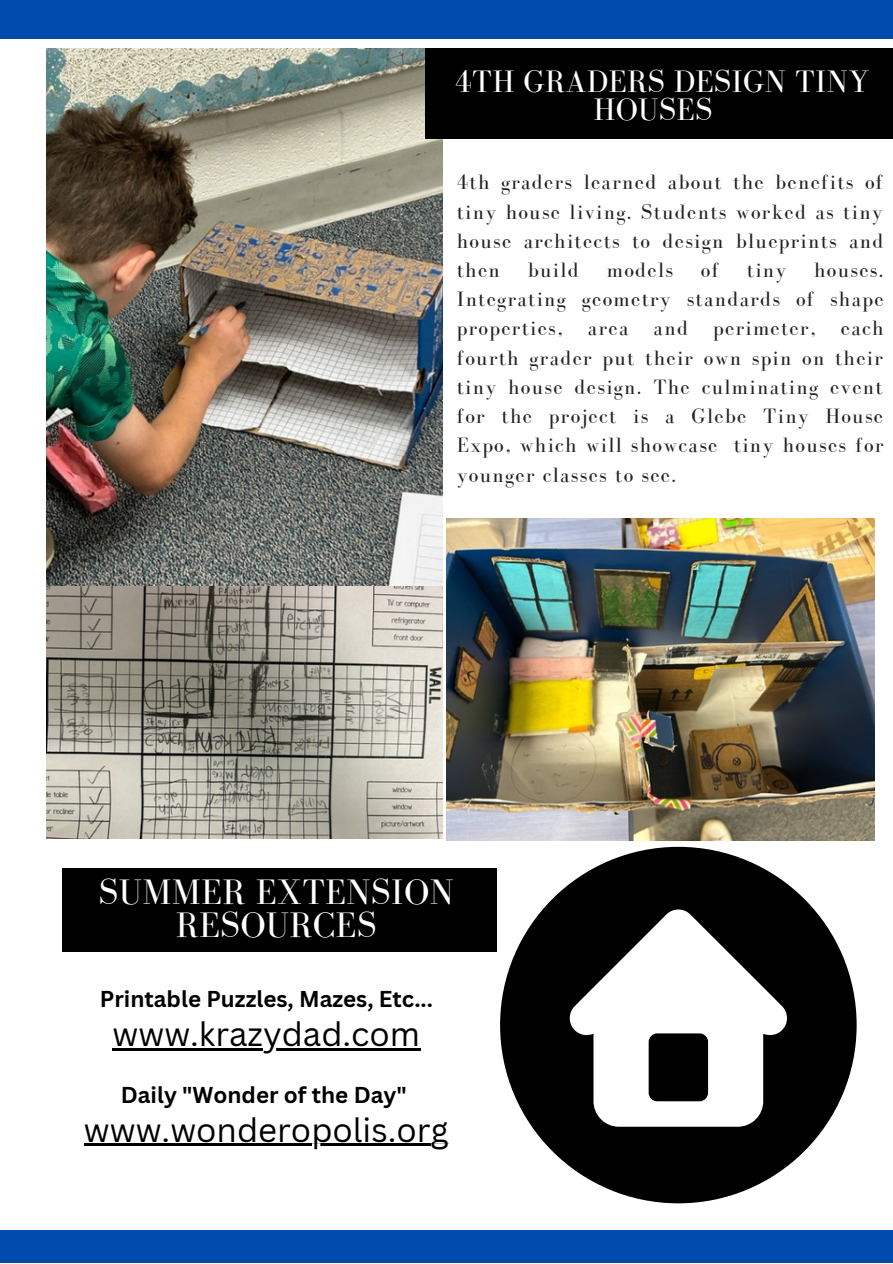
<style>
.page{position:relative;width:893px;height:1264px;background:#fff}
.page>*{position:absolute;margin:0;border:0;box-sizing:border-box;transform-origin:0 0}
.t1{font:36.45px/32.5px "Bodoni FLF";letter-spacing:.01em;color:#fff;text-align:center}
.t2{font:33px "Canva Sans";color:#000}
.t3{font:31.95px/28px "Bodoni FLF";letter-spacing:.01em;color:#fff;text-align:center}
.t4{font:700 22.35px "Canva Sans";color:#000}
.t5{font:21.3px/29.2px "Bodoni FLF";letter-spacing:.06em;color:#222;text-align:justify}
</style>
<div class="page">
<div style="left:0;top:1230px;width:892px;height:32px;background:#004aad"></div>
<div style="left:0;top:0;width:892px;height:38px;background:#004aad"></div>
<img style="left:47px;top:49px;width:395px;height:789px">
<div style="left:425px;top:49px;width:467px;height:90px;background:#000"></div>
<div style="left:62px;top:868px;width:434px;height:83px;background:#000"></div>
<svg style="left:500px;top:846px;width:356px;height:357px;fill:#000"></svg>
<div style="left:648px;top:1033px;width:60px;height:68px;background:#000;border-radius:8px"></div>
<img style="left:446px;top:518px;width:428px;height:322px">
<hr style="left:112px;top:1048px;width:26px;height:2px;background:#000">
<hr style="left:138px;top:1048px;width:26px;height:2px;background:#000">
<hr style="left:164px;top:1048px;width:26px;height:2px;background:#000">
<svg style="left:190px;top:1048px;width:92px;height:2px"></svg>
<hr style="left:282px;top:1048px;width:21px;height:2px;background:#000">
<svg style="left:303px;top:1048px;width:18px;height:2px"></svg>
<hr style="left:321px;top:1048px;width:21px;height:2px;background:#000">
<svg style="left:342px;top:1048px;width:27px;height:2px"></svg>
<hr style="left:369px;top:1048px;width:21px;height:2px;background:#000">
<hr style="left:390px;top:1048px;width:30px;height:2px;background:#000">
<hr style="left:84px;top:1143px;width:26px;height:3px;background:#000">
<hr style="left:110px;top:1143px;width:26px;height:3px;background:#000">
<hr style="left:136px;top:1143px;width:26px;height:3px;background:#000">
<svg style="left:162px;top:1143px;width:8px;height:3px"></svg>
<hr style="left:170px;top:1143px;width:26px;height:3px;background:#000">
<hr style="left:196px;top:1143px;width:20px;height:3px;background:#000">
<hr style="left:216px;top:1143px;width:21px;height:3px;background:#000">
<hr style="left:237px;top:1143px;width:21px;height:3px;background:#000">
<hr style="left:258px;top:1143px;width:19px;height:3px;background:#000">
<hr style="left:277px;top:1143px;width:14px;height:3px;background:#000">
<hr style="left:291px;top:1143px;width:20px;height:3px;background:#000">
<hr style="left:311px;top:1143px;width:21px;height:3px;background:#000">
<hr style="left:332px;top:1143px;width:21px;height:3px;background:#000">
<svg style="left:353px;top:1143px;width:18px;height:3px"></svg>
<hr style="left:371px;top:1143px;width:17px;height:3px;background:#000">
<svg style="left:388px;top:1143px;width:8px;height:3px"></svg>
<hr style="left:396px;top:1143px;width:21px;height:3px;background:#000">
<svg style="left:417px;top:1143px;width:13px;height:3px"></svg>
<hr style="left:430px;top:1143px;width:19px;height:3px;background:#000">
<p class="t3" style="left:455px;top:67px;width:416px">4TH GRADERS DESIGN TINY<br>HOUSES</p>
<p class="t5" style="left:457px;top:167px;width:428px">4th graders learned about the benefits of tiny house living. Students worked as tiny house architects to design blueprints and then</p>
<p class="t5" style="left:527px;top:255px;width:53px">build</p>
<p class="t5" style="left:606px;top:255px;width:68px">models</p>
<p class="t5" style="left:700px;top:255px;width:20px">of</p>
<p class="t5" style="left:746px;top:255px;width:41px">tiny</p>
<p class="t5" style="left:457px;top:255px;width:428px;text-indent:357px">houses.<br>Integrating geometry standards of shape properties, area and perimeter, each fourth grader put their own spin on their tiny house design. The culminating event for the project is a Glebe Tiny House Expo, which will showcase tiny houses for younger classes to see.</p>
<p class="t1" style="left:99px;top:876px;width:356px">SUMMER EXTENSION<br>RESOURCES</p>
<p class="t4" style="left:100px;top:983px;width:334px">Printable Puzzles, Mazes, Etc...</p>
<p class="t2" style="left:112px;top:1010px;width:309px">www.krazydad.com</p>
<p class="t4" style="left:121px;top:1078px;width:287px">Daily "Wonder of the Day"</p>
<p class="t2" style="left:84px;top:1106px;width:366px">www.wonderopolis.org</p>
</div>
